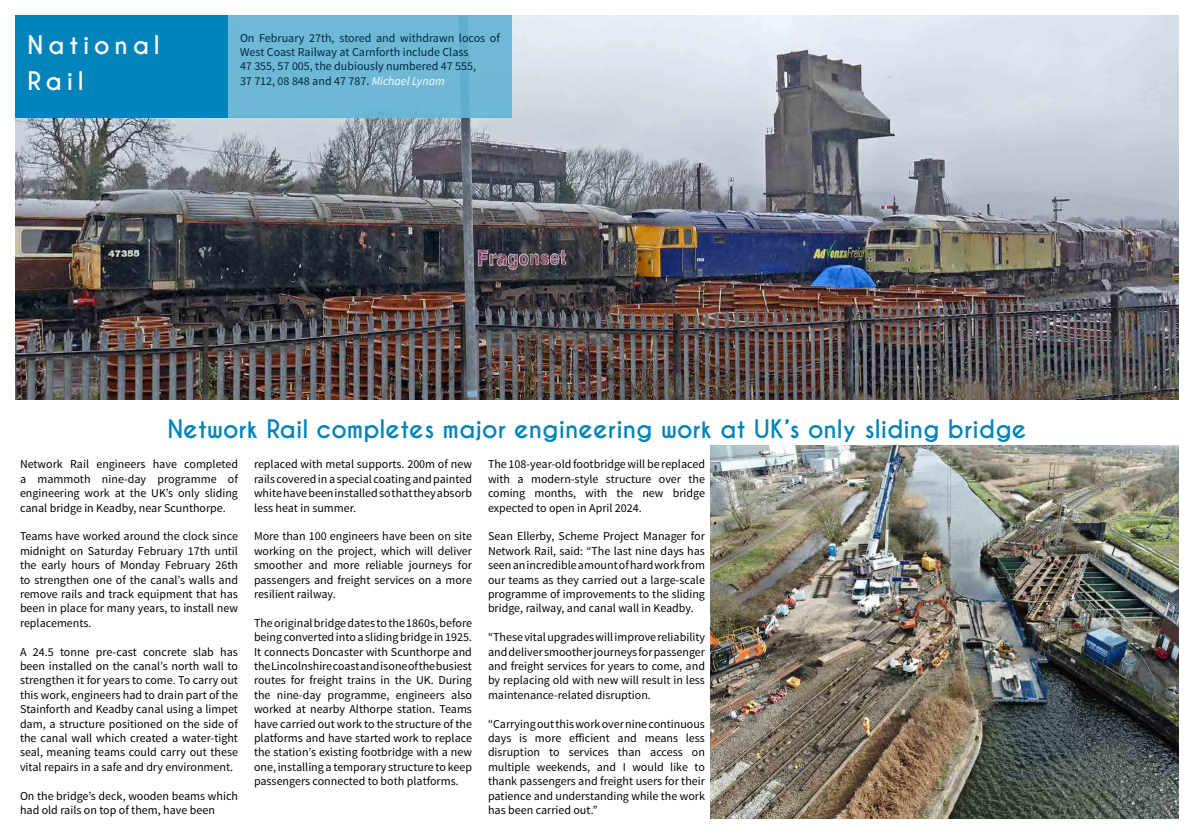
<style>
.page{position:relative;width:1194px;height:834px;background:#fff}
.page>*{position:absolute;margin:0;border:0;box-sizing:border-box;transform-origin:0 0}
.t1{font:700 24px "Caviar Dreams";color:#0084bb}
.t2{font:700 24px/36px "Caviar Dreams";letter-spacing:.2em;color:#fff}
.t3{font:12px/14.4px "Source Sans Pro";color:#000;text-align:justify}
.t4{font:12px/14.4px "Source Sans Pro";color:#002841}
.s1{font-style:italic;color:#fff}
</style>
<div class="page">
<img style="left:15px;top:15px;width:1164px;height:385px">
<div style="left:228px;top:15px;width:284px;height:103px;background:#6eb8d6"></div>
<div style="left:15px;top:15px;width:213px;height:103px;background:#0084bb"></div>
<img style="left:710px;top:445px;width:469px;height:374px">
<h1 class="t2" style="left:28px;top:28px;width:134px">National<br>Rail</h1>
<p class="t4" style="left:240px;top:31px;width:261px">On February 27th, stored and withdrawn locos of West Coast Railway at Carnforth include Class<br>47 355, 57 005, the dubiously numbered 47 555,<br>37 712, 08 848 and 47 787. <span class="s1">Michael Lynam</span></p>
<h1 class="t1" style="left:167px;top:414px;width:861px">Network Rail completes major engineering work at UK’s only sliding bridge</h1>
<p class="t3" style="left:20px;top:457px;width:220px">Network Rail engineers have completed a mammoth nine-day programme of engineering work at the UK’s only sliding canal bridge in Keadby, near Scunthorpe.</p>
<p class="t3" style="left:20px;top:529px;width:220px">Teams have worked around the clock since midnight on Saturday February 17th until the early hours of Monday February 26th to strengthen one of the canal’s walls and remove rails and track equipment that has been in place for many years, to install new replacements.</p>
<p class="t3" style="left:20px;top:645px;width:220px">A 24.5 tonne pre-cast concrete slab has been installed on the canal’s north wall to strengthen it for years to come. To carry out this work, engineers had to drain part of the Stainforth and Keadby canal using a limpet dam, a structure positioned on the side of the canal wall which created a water-tight seal, meaning teams could carry out these vital repairs in a safe and dry environment.</p>
<p class="t3" style="left:20px;top:789px;width:220px">On the bridge’s deck, wooden beams which had old rails on top of them, have been</p>
<p class="t3" style="left:254px;top:457px;width:220px">replaced with metal supports. 200m of new rails covered in a special coating and painted white have been installed so that they absorb less heat in summer.</p>
<p class="t3" style="left:254px;top:529px;width:220px">More than 100 engineers have been on site working on the project, which will deliver smoother and more reliable journeys for passengers and freight services on a more resilient railway.</p>
<p class="t3" style="left:254px;top:616px;width:220px">The original bridge dates to the 1860s, before being converted into a sliding bridge in 1925.<br>It connects Doncaster with Scunthorpe and the Lincolnshire coast and is one of the busiest routes for freight trains in the UK. During the nine-day programme, engineers also worked at nearby Althorpe station. Teams have carried out work to the structure of the platforms and have started work to replace the station’s existing footbridge with a new one, installing a temporary structure to keep passengers connected to both platforms.</p>
<p class="t3" style="left:488px;top:457px;width:219px">The 108-year-old footbridge will be replaced with a modern-style structure over the coming months, with the new bridge expected to open in April 2024.</p>
<p class="t3" style="left:488px;top:529px;width:219px">Sean Ellerby, Scheme Project Manager for Network Rail, said: “The last nine days has seen an incredible amount of hard work from our teams as they carried out a large-scale programme of improvements to the sliding bridge, railway, and canal wall in Keadby.</p>
<p class="t3" style="left:488px;top:630px;width:219px">“These vital upgrades will improve reliability and deliver smoother journeys for passenger and freight services for years to come, and by replacing old with new will result in less maintenance-related disruption.</p>
<p class="t3" style="left:488px;top:717px;width:219px">“Carrying out this work over nine continuous days is more efficient and means less disruption to services than access on multiple weekends, and I would like to thank passengers and freight users for their patience and understanding while the work has been carried out.”</p>
</div>
